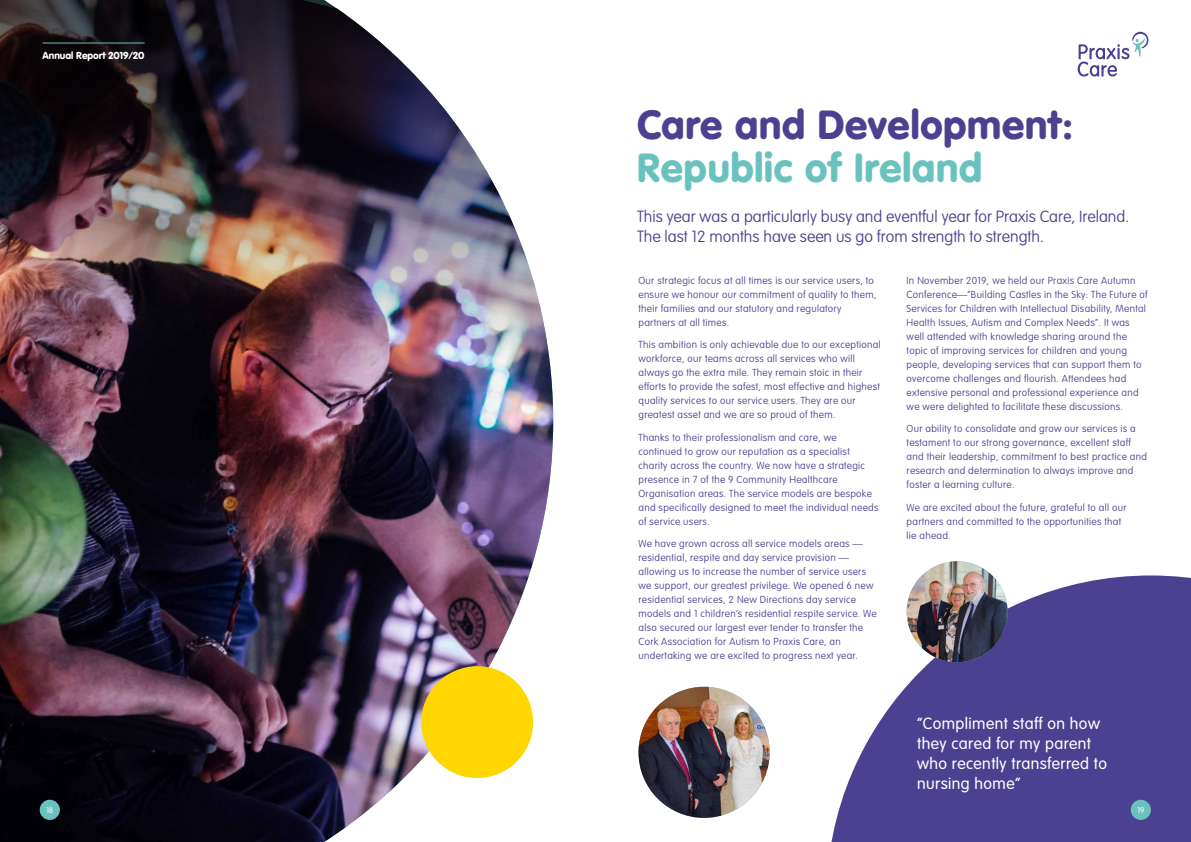
<style>
.page{position:relative;width:1191px;height:842px;background:#fff}
.page>*{position:absolute;margin:0;border:0;box-sizing:border-box;transform-origin:0 0}
.t1{font:900 40px "VAG Rounded";letter-spacing:.02em;color:#4c4190}
.t2{font:900 40px "VAG Rounded";letter-spacing:.02em;color:#6ac2bf}
.t3{font:100 16px/20px "VAG Rounded";color:#4c4190}
.t4{font:300 16px/20px "VAG Rounded";letter-spacing:.025em;color:#fff}
.t5{font:100 10px/14px "VAG Rounded";letter-spacing:.03em;color:#4c4190}
.t6{font:900 10px "VAG Rounded";color:#fff}
.t7{font:300 8px "VAG Rounded";color:#fff}
</style>
<div class="page">
<img style="left:0;top:0;width:553px;height:842px">
<div style="left:421px;top:666px;width:112px;height:112px;background:#ffd600;border-radius:50%"></div>
<svg style="left:831px;top:575px;width:360px;height:267px;fill:#4c4190"></svg>
<img style="left:638px;top:687px;width:131px;height:131px;border-radius:66px">
<img style="left:906px;top:561px;width:101px;height:101px;border-radius:50px">
<svg style="left:1077px;top:32px;width:71px;height:45px"></svg>
<div style="left:1130px;top:800px;width:21px;height:20px;background:#6ac2bf;border-radius:50%"></div>
<hr style="left:43px;top:43px;width:102px;height:1px;background:#6ac2bf">
<div style="left:40px;top:800px;width:20px;height:20px;background:#6ac2bf;border-radius:50%"></div>
<p class="t6" style="left:43px;top:50px;width:103px">Annual Report 2019/20</p>
<h1 class="t1" style="left:637px;top:101px;width:438px">Care and Development:</h1>
<h1 class="t2" style="left:637px;top:144px;width:346px">Republic of Ireland</h1>
<h2 class="t3" style="left:637px;top:206px;width:493px">This year was a particularly busy and eventful year for Praxis Care, Ireland.<br>The last 12 months have seen us go from strength to strength.</h2>
<p class="t5" style="left:638px;top:273px;width:239px">Our strategic focus at all times is our service users, to ensure we honour our commitment of quality to them, their families and our statutory and regulatory partners at all times.</p>
<p class="t5" style="left:638px;top:338px;width:244px">This ambition is only achievable due to our exceptional workforce, our teams across all services who will always go the extra mile. They remain stoic in their efforts to provide the safest, most effective and highest quality services to our service users. They are our greatest asset and we are so proud of them.</p>
<p class="t5" style="left:638px;top:430px;width:241px">Thanks to their professionalism and care, we continued to grow our reputation as a specialist charity across the country. We now have a strategic presence in 7 of the 9 Community Healthcare Organisation areas. The service models are bespoke and specifically designed to meet the individual needs of service users.</p>
<p class="t5" style="left:638px;top:537px;width:240px">We have grown across all service models areas — residential, respite and day service provision — allowing us to increase the number of service users we support, our greatest privilege. We opened 6 new residential services, 2 New Directions day service models and 1 children’s residential respite service. We also secured our largest ever tender to transfer the Cork Association for Autism to Praxis Care, an undertaking we are excited to progress next year.</p>
<p class="t5" style="left:906px;top:273px;width:242px">In November 2019, we held our Praxis Care Autumn Conference—“Building Castles in the Sky: The Future of Services for Children with Intellectual Disability, Mental Health Issues, Autism and Complex Needs”. It was well attended with knowledge sharing around the topic of improving services for children and young people, developing services that can support them to overcome challenges and flourish. Attendees had extensive personal and professional experience and we were delighted to facilitate these discussions.</p>
<p class="t5" style="left:906px;top:422px;width:242px">Our ability to consolidate and grow our services is a testament to our strong governance, excellent staff and their leadership, commitment to best practice and research and determination to always improve and foster a learning culture.</p>
<p class="t5" style="left:906px;top:500px;width:221px">We are excited about the future, grateful to all our partners and committed to the opportunities that lie ahead.</p>
<h2 class="t4" style="left:917px;top:713px;width:191px">“Compliment staff on how they cared for my parent who recently transferred to nursing home”</h2>
<p class="t7" style="left:46px;top:806px;width:8px">18</p>
<p class="t7" style="left:1137px;top:806px;width:8px">19</p>
</div>
